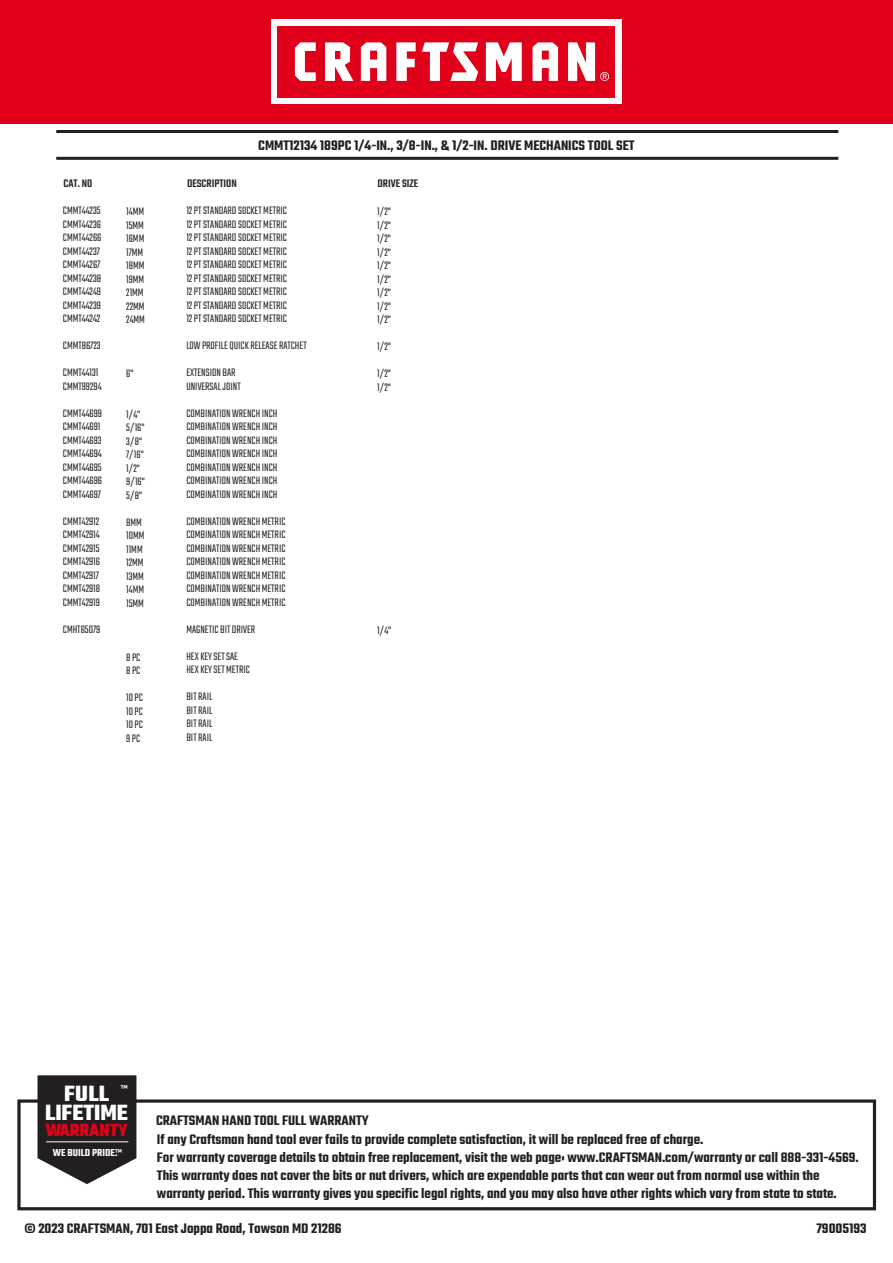
<style>
.page{position:relative;width:893px;height:1263px;background:#fff}
.page>*{position:absolute;margin:0;border:0;box-sizing:border-box;transform-origin:0 0}
.t1{font:700 23.85px/18.9px "Teko";color:#fff;text-align:center}
.t2{font:700 19.05px "Teko";color:#e00019}
.t3{font:600 15px/18px "Teko";color:#231f20}
.t4{font:300 12px/13.5px "Teko";color:#231f20}
.t5{font:500 12px "Teko";color:#231f20}
.t6{font:600 10.95px "Teko";color:#fff}
.t7{font:10.95px "Teko";color:#fff}
.s1{font-weight:400}
</style>
<div class="page">
<hr style="left:56px;top:130px;width:782px;height:3px;background:#231f20">
<hr style="left:56px;top:157px;width:782px;height:3px;background:#231f20">
<div style="left:0;top:0;width:893px;height:123px;background:#e00019"></div>
<div style="left:271px;top:19px;width:351px;height:85px;background:#fff"></div>
<div style="left:278px;top:26px;width:337px;height:71px;background:#e00019"></div>
<svg style="left:295px;top:42px;width:314px;height:39px"></svg>
<svg style="left:17px;top:1099px;width:859px;height:111px"></svg>
<svg style="left:38px;top:1075px;width:98px;height:109px;background:#3e3a3b"></svg>
<hr style="left:46px;top:1141px;width:82px;height:1px;background:#fff">
<p class="t3" style="left:258px;top:137px;width:378px">CMMT12134 189PC 1/4-IN., 3/8-IN., &amp; 1/2-IN. DRIVE MECHANICS TOOL SET</p>
<p class="t5" style="left:63px;top:177px;width:30px">CAT. NO</p>
<p class="t5" style="left:187px;top:177px;width:51px">DESCRIPTION</p>
<p class="t5" style="left:377px;top:177px;width:42px">DRIVE SIZE</p>
<p class="t4" style="left:63px;top:204px;width:40px">CMMT44235<br>CMMT44236<br>CMMT44266<br>CMMT44237<br>CMMT44267<br>CMMT44238<br>CMMT44249<br>CMMT44239<br>CMMT44242</p>
<p class="t4" style="left:63px;top:339px;width:39px">CMMT86723</p>
<p class="t4" style="left:63px;top:366px;width:40px">CMMT44131<br>CMMT99294</p>
<p class="t4" style="left:63px;top:407px;width:41px">CMMT44699<br>CMMT44691<br>CMMT44693<br>CMMT44694<br>CMMT44695<br>CMMT44696<br>CMMT44697</p>
<p class="t4" style="left:63px;top:515px;width:39px;text-align:justify">CMMT42912<br>CMMT42914<br>CMMT42915<br>CMMT42916<br>CMMT42917<br>CMMT42918<br>CMMT42919</p>
<p class="t4" style="left:63px;top:623px;width:39px">CMHT65079</p>
<p class="t4" style="left:186px;top:204px;width:102px;text-align:justify">12 PT STANDARD SOCKET METRIC 12 PT STANDARD SOCKET METRIC 12 PT STANDARD SOCKET METRIC 12 PT STANDARD SOCKET METRIC 12 PT STANDARD SOCKET METRIC 12 PT STANDARD SOCKET METRIC 12 PT STANDARD SOCKET METRIC 12 PT STANDARD SOCKET METRIC 12 PT STANDARD SOCKET METRIC</p>
<p class="t4" style="left:186px;top:339px;width:122px">LOW PROFILE QUICK RELEASE RATCHET</p>
<p class="t4" style="left:186px;top:366px;width:56px">EXTENSION BAR<br>UNIVERSAL JOINT</p>
<p class="t4" style="left:186px;top:407px;width:93px;text-align:justify">COMBINATION WRENCH INCH COMBINATION WRENCH INCH COMBINATION WRENCH INCH COMBINATION WRENCH INCH COMBINATION WRENCH INCH COMBINATION WRENCH INCH COMBINATION WRENCH INCH</p>
<p class="t4" style="left:186px;top:515px;width:101px;text-align:justify">COMBINATION WRENCH METRIC COMBINATION WRENCH METRIC COMBINATION WRENCH METRIC COMBINATION WRENCH METRIC COMBINATION WRENCH METRIC COMBINATION WRENCH METRIC COMBINATION WRENCH METRIC</p>
<p class="t4" style="left:186px;top:623px;width:70px">MAGNETIC BIT DRIVER</p>
<p class="t4" style="left:186px;top:650px;width:65px">HEX KEY SET SAE<br>HEX KEY SET METRIC</p>
<p class="t4" style="left:186px;top:690px;width:27px;text-align:justify">BIT RAIL BIT RAIL BIT RAIL BIT RAIL</p>
<p class="t4" style="left:377px;top:205px;width:15px;text-align:justify">1/2" 1/2" 1/2" 1/2" 1/2" 1/2" 1/2" 1/2" 1/2"</p>
<p class="t4" style="left:377px;top:340px;width:15px">1/2"</p>
<p class="t4" style="left:377px;top:367px;width:15px">1/2"<br>1/2"</p>
<p class="t4" style="left:126px;top:205px;width:20px">14MM<br>15MM<br>16MM<br>17MM<br>18MM<br>19MM<br>21MM<br>22MM<br>24MM</p>
<p class="t4" style="left:126px;top:367px;width:9px">6"</p>
<p class="t4" style="left:126px;top:408px;width:20px">1/4"<br>5/16"<br>3/8"<br>7/16"<br>1/2"<br>9/16"<br>5/8"</p>
<p class="t4" style="left:126px;top:516px;width:20px">8MM<br>10MM<br>11MM<br>12MM<br>13MM<br>14MM<br>15MM</p>
<p class="t4" style="left:377px;top:624px;width:16px">1/4"</p>
<p class="t4" style="left:126px;top:651px;width:16px">8 PC<br>8 PC</p>
<p class="t4" style="left:126px;top:691px;width:18px;text-align:justify">10 PC 10 PC 10 PC 9 PC</p>
<p class="t7" style="left:121px;top:1082px;width:8px">™</p>
<h1 class="t1" style="left:45px;top:1085px;width:84px">FULL<br>LIFETIME</h1>
<h2 class="t2" style="left:45px;top:1117px;width:84px">WARRANTY</h2>
<p class="t6" style="left:53px;top:1145px;width:71px">WE BUILD PRIDE.<span class="s1">™</span></p>
<p class="t3" style="left:156px;top:1112px;width:214px">CRAFTSMAN HAND TOOL FULL WARRANTY</p>
<p class="t3" style="left:157px;top:1131px;width:703px">If any Craftsman hand tool ever fails to provide complete satisfaction, it will be replaced free of charge.<br>For warranty coverage details to obtain free replacement, visit the web page: www.CRAFTSMAN.com/warranty or call 888-331-4569.<br>This warranty does not cover the bits or nut drivers, which are expendable parts that can wear out from normal use within the warranty period. This warranty gives you specific legal rights, and you may also have other rights which vary from state to state.</p>
<p class="t3" style="left:25px;top:1220px;width:319px">© 2023 CRAFTSMAN, 701 East Joppa Road, Towson MD 21286</p>
<p class="t3" style="left:816px;top:1220px;width:52px">79005193</p>
</div>
